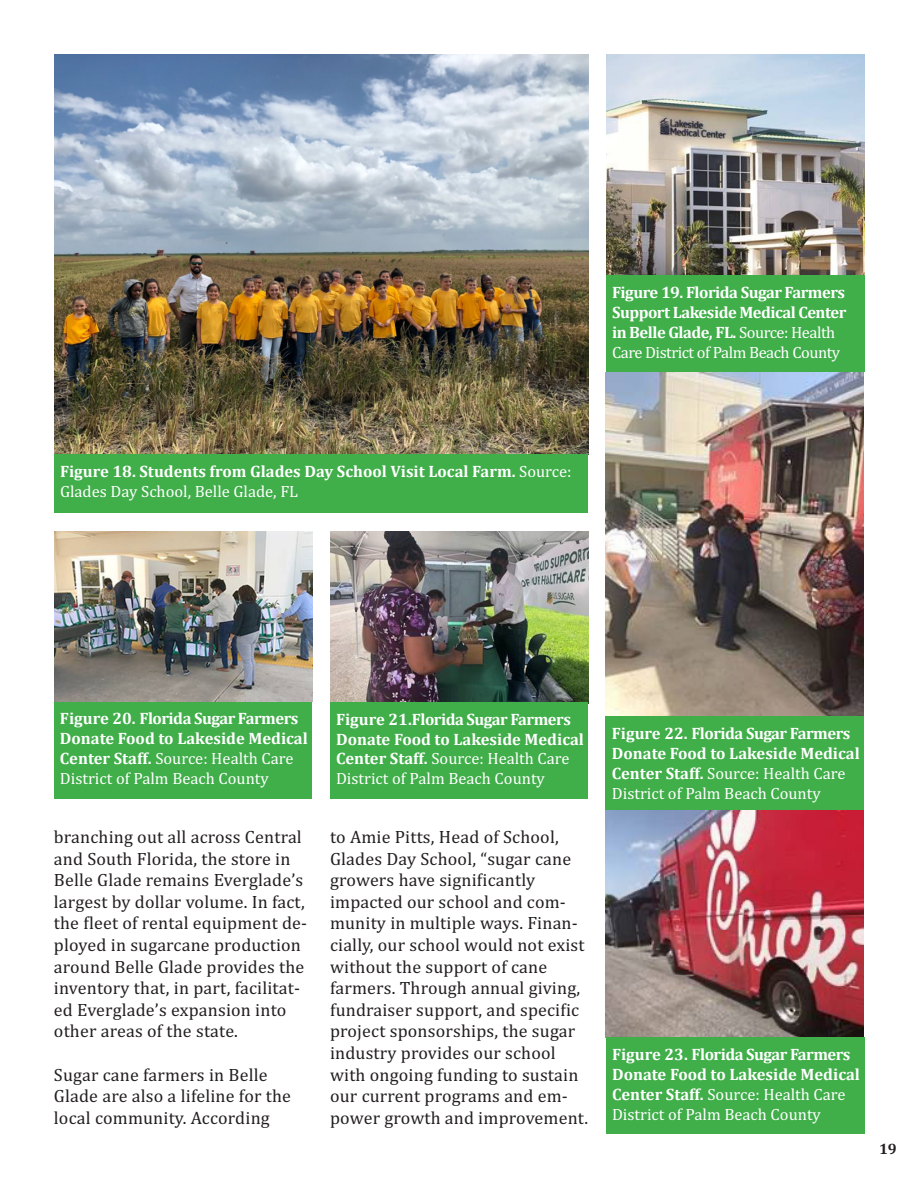
<style>
.page{position:relative;width:918px;height:1188px;background:#fff}
.page>*{position:absolute;margin:0;border:0;box-sizing:border-box;transform-origin:0 0}
.t1{font:18px/21.6px "Cambria";letter-spacing:.01em;color:#231f20}
.t2{font:700 16.5px/19.8px "Cambria";letter-spacing:-.015em;color:#fff}
.t3{font:700 15px "Cambria";color:#231f20}
.s1{font-weight:400}
</style>
<div class="page">
<img style="left:606px;top:54px;width:258px;height:222px">
<img style="left:54px;top:54px;width:534px;height:400px">
<div style="left:54px;top:454px;width:534px;height:59px;background:#40ae49"></div>
<div style="left:606px;top:276px;width:258px;height:96px;background:#40ae49"></div>
<div style="left:54px;top:702px;width:258px;height:96px;background:#40ae49"></div>
<img style="left:330px;top:532px;width:258px;height:170px">
<img style="left:606px;top:372px;width:258px;height:345px">
<img style="left:54px;top:532px;width:258px;height:169px">
<div style="left:330px;top:702px;width:258px;height:97px;background:#40ae49"></div>
<div style="left:606px;top:717px;width:258px;height:96px;background:#40ae49"></div>
<img style="left:606px;top:811px;width:258px;height:227px">
<div style="left:606px;top:1038px;width:258px;height:96px;background:#40ae49"></div>
<p class="t2" style="left:60px;top:461px;width:513px">Figure 18. Students from Glades Day School Visit Local Farm. <span class="s1">Source:<br>Glades Day School, Belle Glade, FL</span></p>
<p class="t2" style="left:612px;top:282px;width:236px">Figure 19. Florida Sugar Farmers Support Lakeside Medical Center in Belle Glade, FL. <span class="s1">Source: Health Care District of Palm Beach County</span></p>
<p class="t2" style="left:60px;top:708px;width:249px">Figure 20. Florida Sugar Farmers<br>Donate Food to Lakeside Medical<br>Center Staff. <span class="s1">Source: Health Care<br>District of Palm Beach County</span></p>
<p class="t2" style="left:336px;top:709px;width:249px">Figure 21.Florida Sugar Farmers<br>Donate Food to Lakeside Medical<br>Center Staff. <span class="s1">Source: Health Care<br>District of Palm Beach County</span></p>
<p class="t1" style="left:54px;top:826px;width:255px">branching out all across Central and South Florida, the store in<br>Belle Glade remains Everglade’s largest by dollar volume. In fact, the fleet of rental equipment de&shy;ployed in sugarcane production around Belle Glade provides the inventory that, in part, facilitat&shy;ed Everglade’s expansion into other areas of the state.</p>
<p class="t1" style="left:54px;top:1064px;width:239px">Sugar cane farmers in Belle<br>Glade are also a lifeline for the local community. According</p>
<p class="t1" style="left:330px;top:826px;width:260px">to Amie Pitts, Head of School,<br>Glades Day School, “sugar cane growers have significantly impacted our school and com&shy;munity in multiple ways. Finan&shy;cially, our school would not exist without the support of cane farmers. Through annual giving, fundraiser support, and specific project sponsorships, the sugar industry provides our school with ongoing funding to sustain our current programs and em&shy;power growth and improvement.</p>
<p class="t2" style="left:612px;top:723px;width:249px">Figure 22. Florida Sugar Farmers<br>Donate Food to Lakeside Medical<br>Center Staff. <span class="s1">Source: Health Care<br>District of Palm Beach County</span></p>
<p class="t2" style="left:612px;top:1044px;width:249px">Figure 23. Florida Sugar Farmers<br>Donate Food to Lakeside Medical<br>Center Staff. <span class="s1">Source: Health Care<br>District of Palm Beach County</span></p>
<p class="t3" style="left:879px;top:1140px;width:19px">19</p>
</div>
